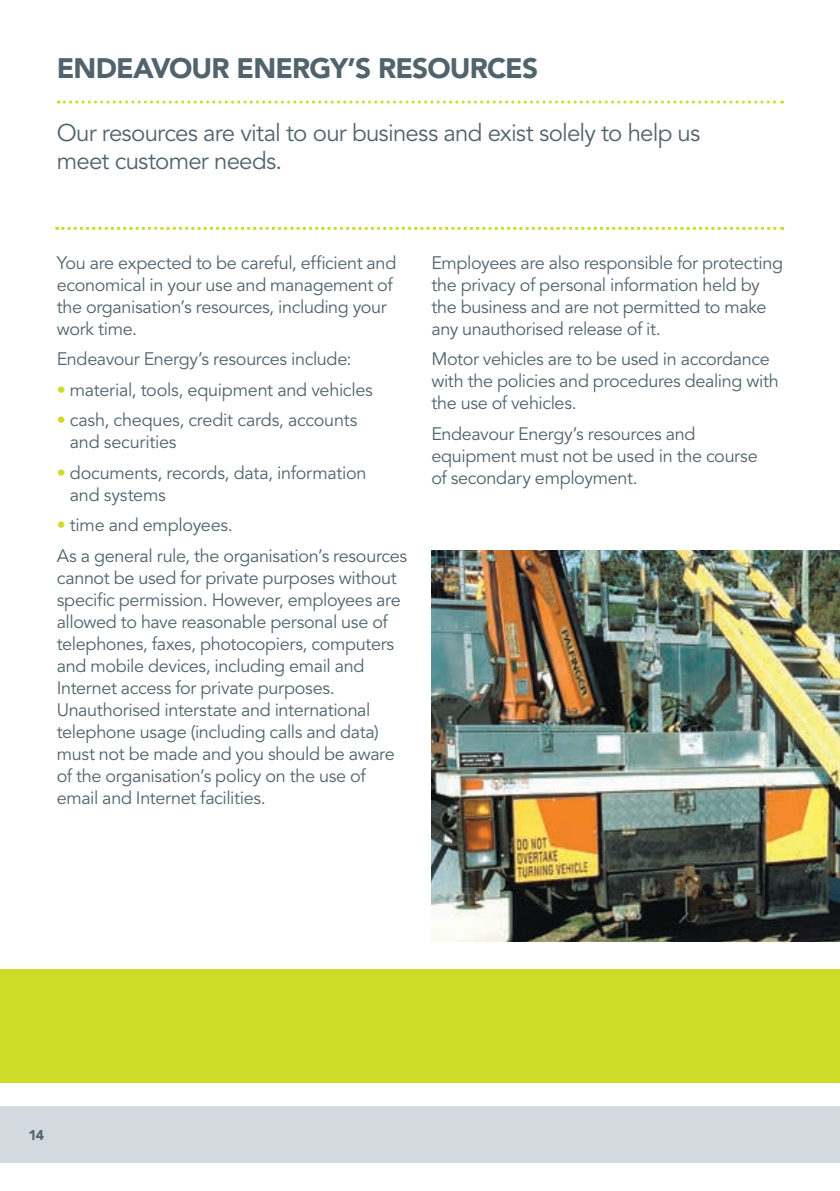
<style>
.page{position:relative;width:840px;height:1191px;background:#fff}
.page>*{position:absolute;margin:0;border:0;box-sizing:border-box;transform-origin:0 0}
.t1{font:900 28px "Avenir LT Std";letter-spacing:-.03em;color:#51646e}
.t2{font:24px/28px "Avenir LT Std";letter-spacing:-.035em;color:#51646e}
.t3{font:18px/22px "Avenir LT Std";letter-spacing:-.02em;color:#51646e}
.t4{font:900 14px "Avenir LT Std";color:#51646e}
.s1{color:#cddc28}
</style>
<div class="page">
<div style="left:0;top:1106px;width:839px;height:56px;background:#d3dadf"></div>
<svg style="left:58px;top:101px;width:724px;height:3px"></svg>
<svg style="left:57px;top:227px;width:725px;height:3px"></svg>
<div style="left:0;top:969px;width:839px;height:113px;background:#cddc28"></div>
<img style="left:431px;top:551px;width:408px;height:390px">
<h1 class="t1" style="left:57px;top:51px;width:482px">ENDEAVOUR ENERGY’S RESOURCES</h1>
<h2 class="t2" style="left:57px;top:119px;width:644px">Our resources are vital to our business and exist solely to help us meet customer needs.</h2>
<p class="t3" style="left:57px;top:252px;width:341px">You are expected to be careful, efficient and economical in your use and management of the organisation’s resources, including your work time.</p>
<p class="t3" style="left:57px;top:349px;width:296px">Endeavour Energy’s resources include:</p>
<p class="t3" style="left:57px;top:379px;width:317px"><span class="s1">•</span> material, tools, equipment and vehicles</p>
<p class="t3" style="left:70px;top:410px;width:289px;text-indent:-13px"><span class="s1">•</span> cash, cheques, credit cards, accounts and securities</p>
<p class="t3" style="left:70px;top:462px;width:298px;text-indent:-13px"><span class="s1">•</span> documents, records, data, information and systems</p>
<p class="t3" style="left:57px;top:510px;width:352px;line-height:30.6px"><span class="s1">•</span> time and employees.<br>As a general rule, the organisation’s resources</p>
<p class="t3" style="left:57px;top:567px;width:345px">cannot be used for private purposes without specific permission. However, employees are allowed to have reasonable personal use of telephones, faxes, photocopiers, computers and mobile devices, including email and Internet access for private purposes.<br>Unauthorised interstate and international telephone usage (including calls and data) must not be made and you should be aware of the organisation’s policy on the use of email and Internet facilities.</p>
<p class="t3" style="left:431px;top:252px;width:353px">Employees are also responsible for protecting the privacy of personal information held by the business and are not permitted to make any unauthorised release of it.</p>
<p class="t3" style="left:431px;top:349px;width:349px">Motor vehicles are to be used in accordance with the policies and procedures dealing with the use of vehicles.</p>
<p class="t3" style="left:431px;top:423px;width:327px">Endeavour Energy’s resources and equipment must not be used in the course of secondary employment.</p>
<p class="t4" style="left:28px;top:1126px;width:17px">14</p>
</div>
